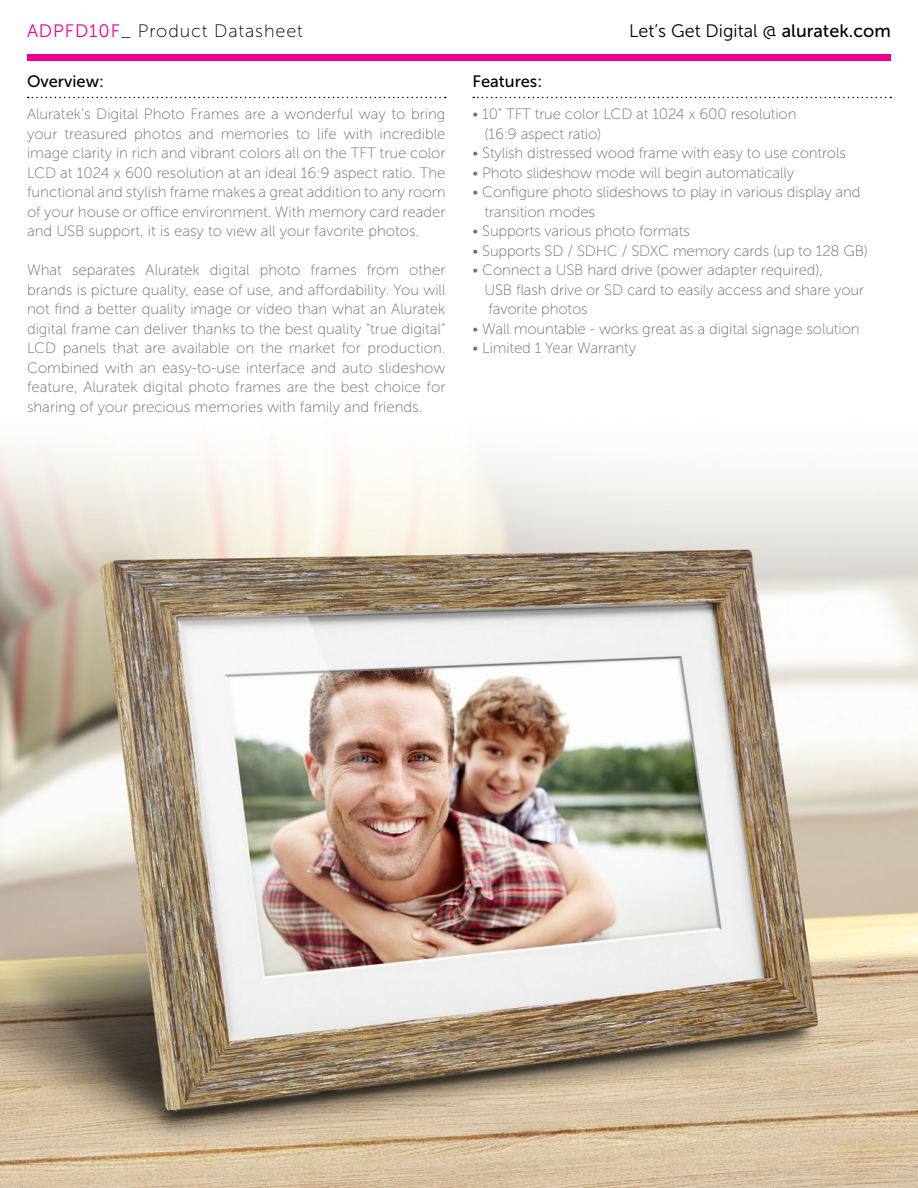
<style>
.page{position:relative;width:918px;height:1188px;background:#fff}
.page>*{position:absolute;margin:0;border:0;box-sizing:border-box;transform-origin:0 0}
.t1{font:18px "Museo Sans 300";color:#000}
.t2{font:18px "Museo Sans 100";letter-spacing:.05em;color:#000}
.t3{font:16.5px "Museo Sans 500";color:#000}
.t4{font:15px/19.5px "Museo Sans 100";letter-spacing:-.01em;color:#6d6e71}
.s1{font-family:"Museo Sans 300";color:#ec008c}
.s2{font-family:"Museo Sans 500"}
</style>
<div class="page">
<img style="left:0;top:96px;width:918px;height:1092px">
<hr style="left:917px;top:998px;width:1px;height:121px;background:#f1f1f2">
<svg style="left:917px;top:758px;width:1px;height:240px"></svg>
<svg style="left:917px;top:317px;width:1px;height:221px"></svg>
<svg style="left:28px;top:97px;width:418px;height:1px"></svg>
<svg style="left:473px;top:97px;width:418px;height:1px"></svg>
<div style="left:27px;top:54px;width:864px;height:7px;background:#ec008c"></div>
<p class="t2" style="left:27px;top:21px;width:277px"><span class="s1">ADPFD10F</span>_ Product Datasheet</p>
<p class="t1" style="left:629px;top:21px;width:263px">Let’s Get Digital @ <span class="s2">aluratek.com</span></p>
<p class="t3" style="left:27px;top:72px;width:78px">Overview:</p>
<p class="t4" style="left:27px;top:105px;width:420px;text-align:justify">Aluratek’s Digital Photo Frames are a wonderful way to bring your treasured photos and memories to life with incredible image clarity in rich and vibrant colors all on the TFT true color LCD at 1024 x 600 resolution at an ideal 16:9 aspect ratio. The functional and stylish frame makes a great addition to any room of your house or office environment. With memory card reader and USB support, it is easy to view all your favorite photos.</p>
<p class="t4" style="left:27px;top:261px;width:420px;text-align:justify">What separates Aluratek digital photo frames from other brands is picture quality, ease of use, and affordability. You will not find a better quality image or video than what an Aluratek digital frame can deliver thanks to the best quality “true digital” LCD panels that are available on the market for production.<br>Combined with an easy-to-use interface and auto slideshow feature, Aluratek digital photo frames are the best choice for sharing of your precious memories with family and friends.</p>
<p class="t3" style="left:472px;top:72px;width:71px">Features:</p>
<p class="t4" style="left:485px;top:105px;width:314px;text-indent:-12px">• 10” TFT true color LCD at 1024 x 600 resolution (16:9 aspect ratio)</p>
<p class="t4" style="left:472px;top:144px;width:375px">• Stylish distressed wood frame with easy to use controls</p>
<p class="t4" style="left:472px;top:163px;width:323px">• Photo slideshow mode will begin automatically</p>
<p class="t4" style="left:485px;top:183px;width:377px;text-indent:-12px">• Configure photo slideshows to play in various display and transition modes</p>
<p class="t4" style="left:472px;top:222px;width:219px">• Supports various photo formats</p>
<p class="t4" style="left:472px;top:241px;width:397px">• Supports SD / SDHC / SDXC memory cards (up to 128 GB)</p>
<p class="t4" style="left:485px;top:261px;width:381px;text-indent:-12px">• Connect a USB hard drive (power adapter required),<br>USB flash drive or SD card to easily access and share your favorite photos</p>
<p class="t4" style="left:472px;top:319px;width:389px">• Wall mountable - works great as a digital signage solution</p>
<p class="t4" style="left:472px;top:339px;width:165px">• Limited 1 Year Warranty</p>
</div>
